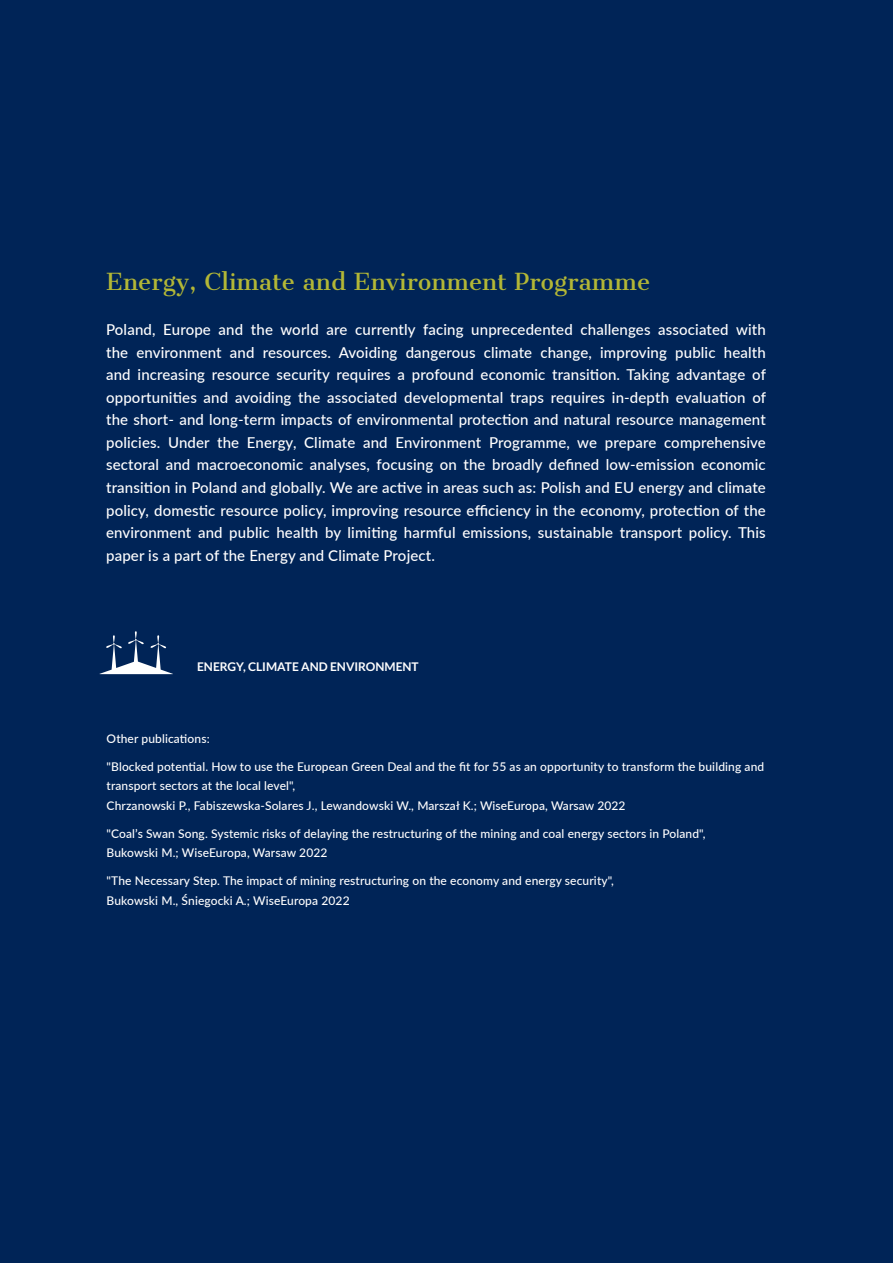
<style>
.page{position:relative;width:893px;height:1263px;background:#002457}
.page>*{position:absolute;margin:0;border:0;box-sizing:border-box;transform-origin:0 0}
.t1{font:22.5px "Cantata One";letter-spacing:.005em;color:#b3b736}
.t2{font:500 15px/22.5px "Lato";letter-spacing:.01em;color:#fff;text-align:justify}
.t3{font:500 12px/19.5px "Lato";letter-spacing:.01em;color:#fff}
.t4{font:700 12px "Lato";color:#fff}
</style>
<div class="page">
<svg style="left:99px;top:631px;width:74px;height:43px"></svg>
<h1 class="t1" style="left:106px;top:268px;width:546px">Energy, Climate and Environment Programme</h1>
<p class="t2" style="left:106px;top:318px;width:661px">Poland, Europe and the world are currently facing unprecedented challenges associated with the environment and resources. Avoiding dangerous climate change, improving public health and increasing resource security requires a profound economic transition. Taking advantage of opportunities and avoiding the associated developmental traps requires in-depth evaluation of the short- and long-term impacts of environmental protection and natural resource management policies. Under the Energy, Climate and Environment Programme, we prepare comprehensive sectoral and macroeconomic analyses, focusing on the broadly defined low-emission economic transition in Poland and globally. We are active in areas such as: Polish and EU energy and climate policy, domestic resource policy, improving resource efficiency in the economy, protection of the environment and public health by limiting harmful emissions, sustainable transport policy. This paper is a part of the Energy and Climate Project.</p>
<p class="t4" style="left:197px;top:660px;width:223px">ENERGY, CLIMATE AND ENVIRONMENT</p>
<p class="t3" style="left:107px;top:728px;width:105px">Other publications:</p>
<p class="t3" style="left:107px;top:756px;width:659px">"Blocked potential. How to use the European Green Deal and the fit for 55 as an opportunity to transform the building and transport sectors at the local level",<br>Chrzanowski P., Fabiszewska-Solares J., Lewandowski W., Marszał K.; WiseEuropa, Warsaw 2022</p>
<p class="t3" style="left:107px;top:823px;width:600px">"Coal’s Swan Song. Systemic risks of delaying the restructuring of the mining and coal energy sectors in Poland",<br>Bukowski M.; WiseEuropa, Warsaw 2022</p>
<p class="t3" style="left:107px;top:871px;width:509px">"The Necessary Step. The impact of mining restructuring on the economy and energy security",<br>Bukowski M., Śniegocki A.; WiseEuropa 2022</p>
</div>
